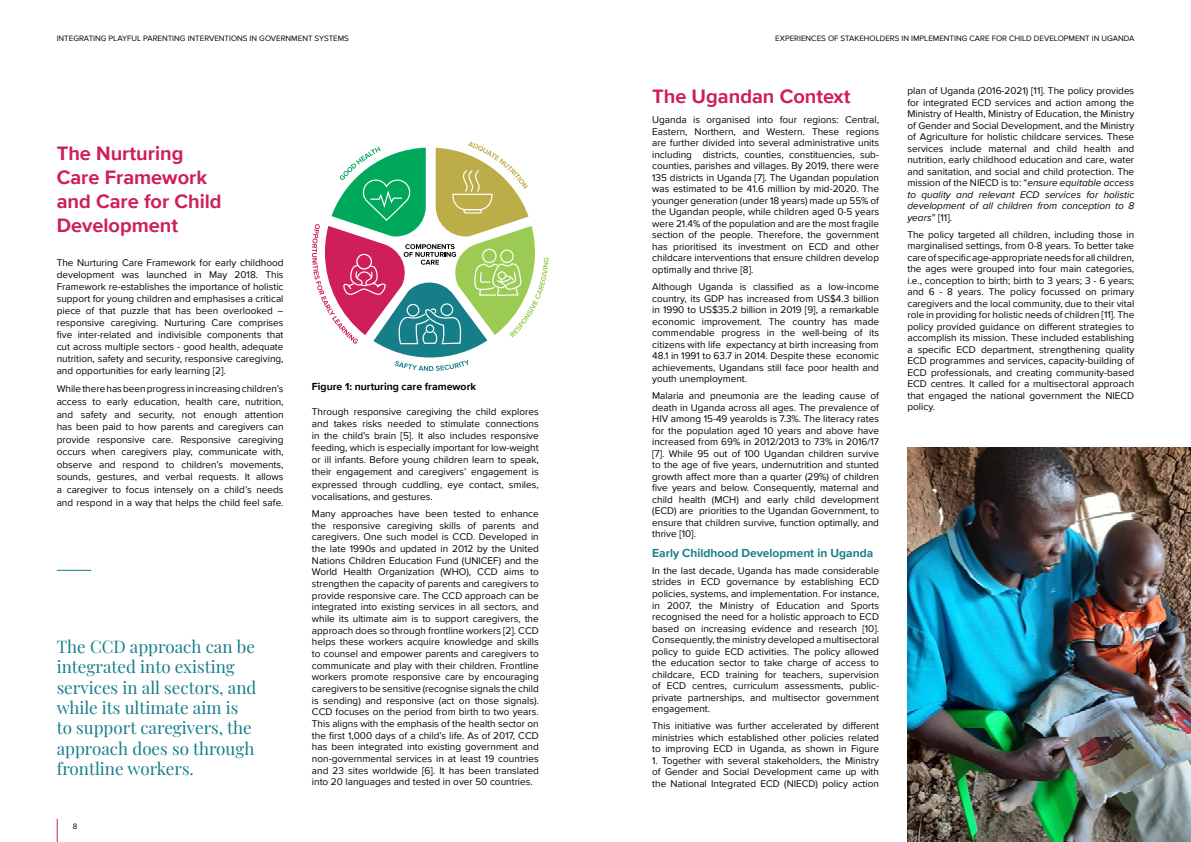
<style>
.page{position:relative;width:1191px;height:842px;background:#fff}
.page>*{position:absolute;margin:0;border:0;box-sizing:border-box;transform-origin:0 0}
.t1{font:700 20px/24px "Proxima Nova";color:#ce1e5b}
.t2{font:17px/20.4px "Playfair Display";color:#167e89}
.t3{font:700 12px "Proxima Nova";color:#167e89}
.t4{font:700 10.5px "Proxima Nova";color:#000}
.t5{font:10px/11.5px "Proxima Nova";color:#000;text-align:justify}
.t6{font:8px "Proxima Nova";color:#000}
.s1{font-style:italic}
</style>
<div class="page">
<svg style="left:57px;top:819px;width:1px;height:23px"></svg>
<svg style="left:312px;top:142px;width:237px;height:229px"></svg>
<hr style="left:57px;top:570px;width:34px;height:1px;background:#167e89">
<img style="left:907px;top:448px;width:284px;height:394px">
<p class="t6" style="left:57px;top:33px;width:294px">INTEGRATING PLAYFUL PARENTING INTERVENTIONS IN GOVERNMENT SYSTEMS</p>
<p class="t6" style="left:775px;top:33px;width:360px">EXPERIENCES OF STAKEHOLDERS IN IMPLEMENTING CARE FOR CHILD DEVELOPMENT IN UGANDA</p>
<h1 class="t1" style="left:57px;top:141px;width:166px">The Nurturing<br>Care Framework and Care for Child<br>Development</h1>
<p class="t5" style="left:57px;top:256px;width:228px;line-height:12.1px">The Nurturing Care Framework for early childhood development was launched in May 2018. This Framework re-establishes the importance of holistic support for young children and emphasises a critical piece of that puzzle that has been overlooked – responsive caregiving. Nurturing Care comprises five inter-related and indivisible components that cut across multiple sectors - good health, adequate nutrition, safety and security, responsive caregiving, and opportunities for early learning [2].</p>
<p class="t5" style="left:57px;top:382px;width:228px;line-height:12.6px">While there has been progress in increasing children’s access to early education, health care, nutrition, and safety and security, not enough attention has been paid to how parents and caregivers can provide responsive care. Responsive caregiving occurs when caregivers play, communicate with, observe and respond to children’s movements, sounds, gestures, and verbal requests. It allows a caregiver to focus intensely on a child’s needs and respond in a way that helps the child feel safe.</p>
<h2 class="t2" style="left:57px;top:635px;width:201px">The CCD approach can be integrated into existing services in all sectors, and while its ultimate aim is to support caregivers, the approach does so through frontline workers.</h2>
<p class="t6" style="left:73px;top:820px;width:6px">8</p>
<p class="t4" style="left:312px;top:378px;width:166px">Figure 1: nurturing care framework</p>
<p class="t5" style="left:312px;top:405px;width:228px;line-height:12.2px">Through responsive caregiving the child explores and takes risks needed to stimulate connections in the child’s brain [5]. It also includes responsive feeding, which is especially important for low-weight or ill infants. Before young children learn to speak, their engagement and caregivers’ engagement is expressed through cuddling, eye contact, smiles, vocalisations, and gestures.</p>
<p class="t5" style="left:312px;top:507px;width:228px">Many approaches have been tested to enhance the responsive caregiving skills of parents and caregivers. One such model is CCD. Developed in the late 1990s and updated in 2012 by the United Nations Children Education Fund (UNICEF) and the World Health Organization (WHO), CCD aims to strengthen the capacity of parents and caregivers to provide responsive care. The CCD approach can be integrated into existing services in all sectors, and while its ultimate aim is to support caregivers, the approach does so through frontline workers [2]. CCD helps these workers acquire knowledge and skills to counsel and empower parents and caregivers to communicate and play with their children. Frontline workers promote responsive care by encouraging caregivers to be sensitive (recognise signals the child is sending) and responsive (act on those signals).<br>CCD focuses on the period from birth to two years.<br>This aligns with the emphasis of the health sector on the first 1,000 days of a child’s life. As of 2017, CCD has been integrated into existing government and non-governmental services in at least 19 countries and 23 sites worldwide [6]. It has been translated into 20 languages and tested in over 50 countries.</p>
<h1 class="t1" style="left:652px;top:84px;width:200px">The Ugandan Context</h1>
<p class="t5" style="left:652px;top:114px;width:228px">Uganda is organised into four regions: Central, Eastern, Northern, and Western. These regions are further divided into several administrative units including districts, counties, constituencies, sub&shy;counties, parishes and villages. By 2019, there were 135 districts in Uganda [7]. The Ugandan population was estimated to be 41.6 million by mid-2020. The younger generation (under 18 years) made up 55% of the Ugandan people, while children aged 0-5 years were 21.4% of the population and are the most fragile section of the people. Therefore, the government has prioritised its investment on ECD and other childcare interventions that ensure children develop optimally and thrive [8].</p>
<p class="t5" style="left:652px;top:281px;width:228px">Although Uganda is classified as a low-income country, its GDP has increased from US$4.3 billion in 1990 to US$35.2 billion in 2019 [9], a remarkable economic improvement. The country has made commendable progress in the well-being of its citizens with life expectancy at birth increasing from 48.1 in 1991 to 63.7 in 2014. Despite these economic achievements, Ugandans still face poor health and youth unemployment.</p>
<p class="t5" style="left:652px;top:390px;width:228px">Malaria and pneumonia are the leading cause of death in Uganda across all ages. The prevalence of HIV among 15-49 yearolds is 7.3%. The literacy rates for the population aged 10 years and above have increased from 69% in 2012/2013 to 73% in 2016/17 [7]. While 95 out of 100 Ugandan children survive to the age of five years, undernutrition and stunted growth affect more than a quarter (29%) of children five years and below. Consequently, maternal and child health (MCH) and early child development (ECD) are priorities to the Ugandan Government, to ensure that children survive, function optimally, and thrive [10].</p>
<p class="t3" style="left:652px;top:544px;width:222px">Early Childhood Development in Uganda</p>
<p class="t5" style="left:652px;top:564px;width:228px">In the last decade, Uganda has made considerable strides in ECD governance by establishing ECD policies, systems, and implementation. For instance, in 2007, the Ministry of Education and Sports recognised the need for a holistic approach to ECD based on increasing evidence and research [10].<br>Consequently, the ministry developed a multisectoral policy to guide ECD activities. The policy allowed the education sector to take charge of access to childcare, ECD training for teachers, supervision of ECD centres, curriculum assessments, public&shy;private partnerships, and multisector government engagement.</p>
<p class="t5" style="left:652px;top:720px;width:228px">This initiative was further accelerated by different ministries which established other policies related to improving ECD in Uganda, as shown in Figure</p>
<p class="t5" style="left:652px;top:754px;width:228px">1. Together with several stakeholders, the Ministry of Gender and Social Development came up with the National Integrated ECD (NIECD) policy action</p>
<p class="t5" style="left:907px;top:85px;width:228px">plan of Uganda (2016-2021) [11]. The policy provides for integrated ECD services and action among the Ministry of Health, Ministry of Education, the Ministry of Gender and Social Development, and the Ministry of Agriculture for holistic childcare services. These services include maternal and child health and nutrition, early childhood education and care, water and sanitation, and social and child protection. The mission of the NIECD is to: “<span class="s1">ensure equitable access to quality and relevant ECD services for holistic development of all children from conception to 8 years</span>” [11].</p>
<p class="t5" style="left:907px;top:228px;width:228px">The policy targeted all children, including those in marginalised settings, from 0-8 years. To better take care of specific age-appropriate needs for all children, the ages were grouped into four main categories, i.e., conception to birth; birth to 3 years; 3 - 6 years; and 6 - 8 years. The policy focussed on primary caregivers and the local community, due to their vital role in providing for holistic needs of children [11]. The policy provided guidance on different strategies to accomplish its mission. These included establishing a specific ECD department, strengthening quality ECD programmes and services, capacity-building of ECD professionals, and creating community-based ECD centres. It called for a multisectoral approach that engaged the national government the NIECD policy.</p>
</div>
